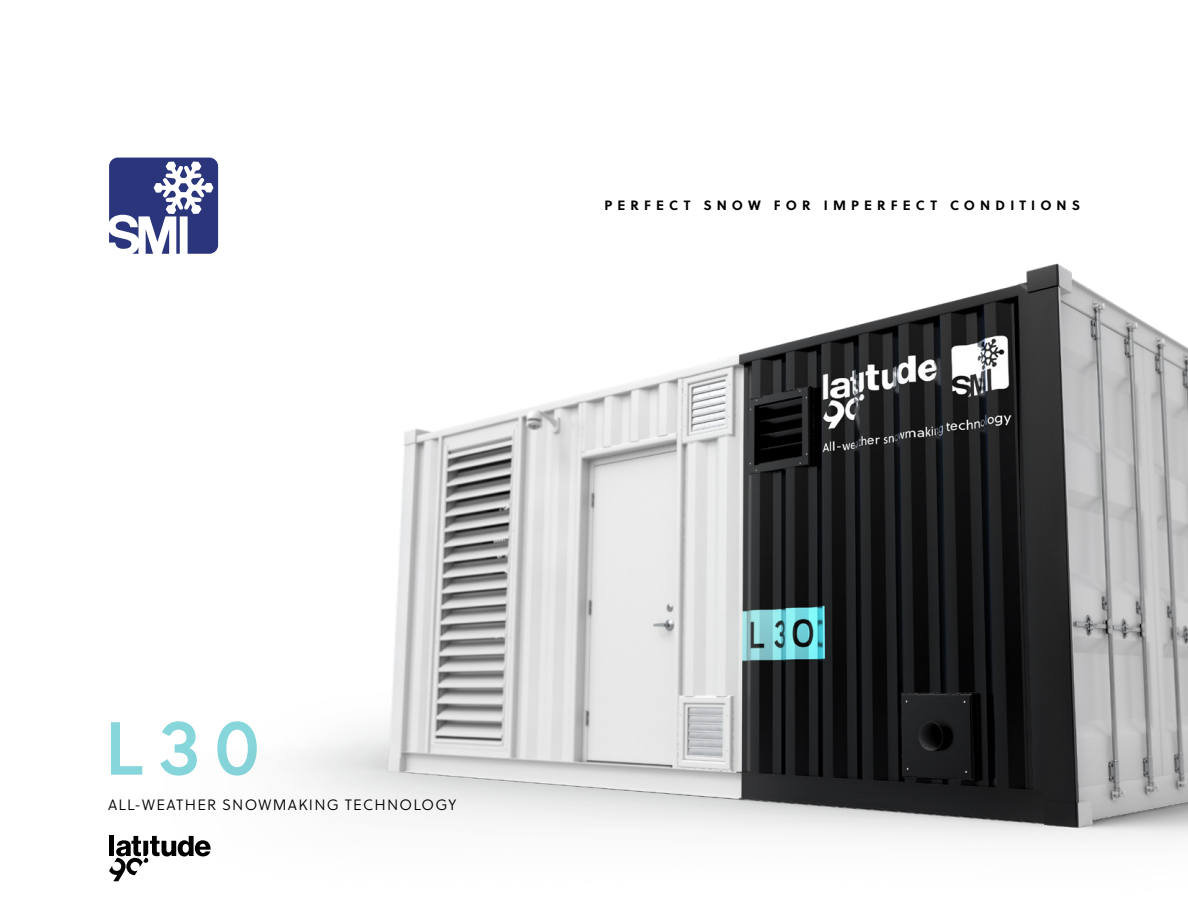
<style>
.page{position:relative;width:1188px;height:918px;background:#fff}
.page>*{position:absolute;margin:0;border:0;box-sizing:border-box;transform-origin:0 0}
.t1{font:700 75px "Europa";color:#87d6db}
.t2{font:15px "Soleil Lt";letter-spacing:.08em;color:#000}
.t3{font:700 13.5px "Soleil";letter-spacing:.38em;color:#000}
</style>
<div class="page">
<img style="left:109px;top:157px;width:1079px;height:725px">
<svg style="left:109px;top:836px;width:102px;height:45px"></svg>
<svg style="left:109px;top:158px;width:109px;height:96px"></svg>
<p class="t3" style="left:605px;top:195px;width:477px">PERFECT SNOW FOR IMPERFECT CONDITIONS</p>
<h1 class="t1" style="left:105px;top:697px;width:156px">L30</h1>
<p class="t2" style="left:108px;top:794px;width:350px">ALL-WEATHER SNOWMAKING TECHNOLOGY</p>
</div>
